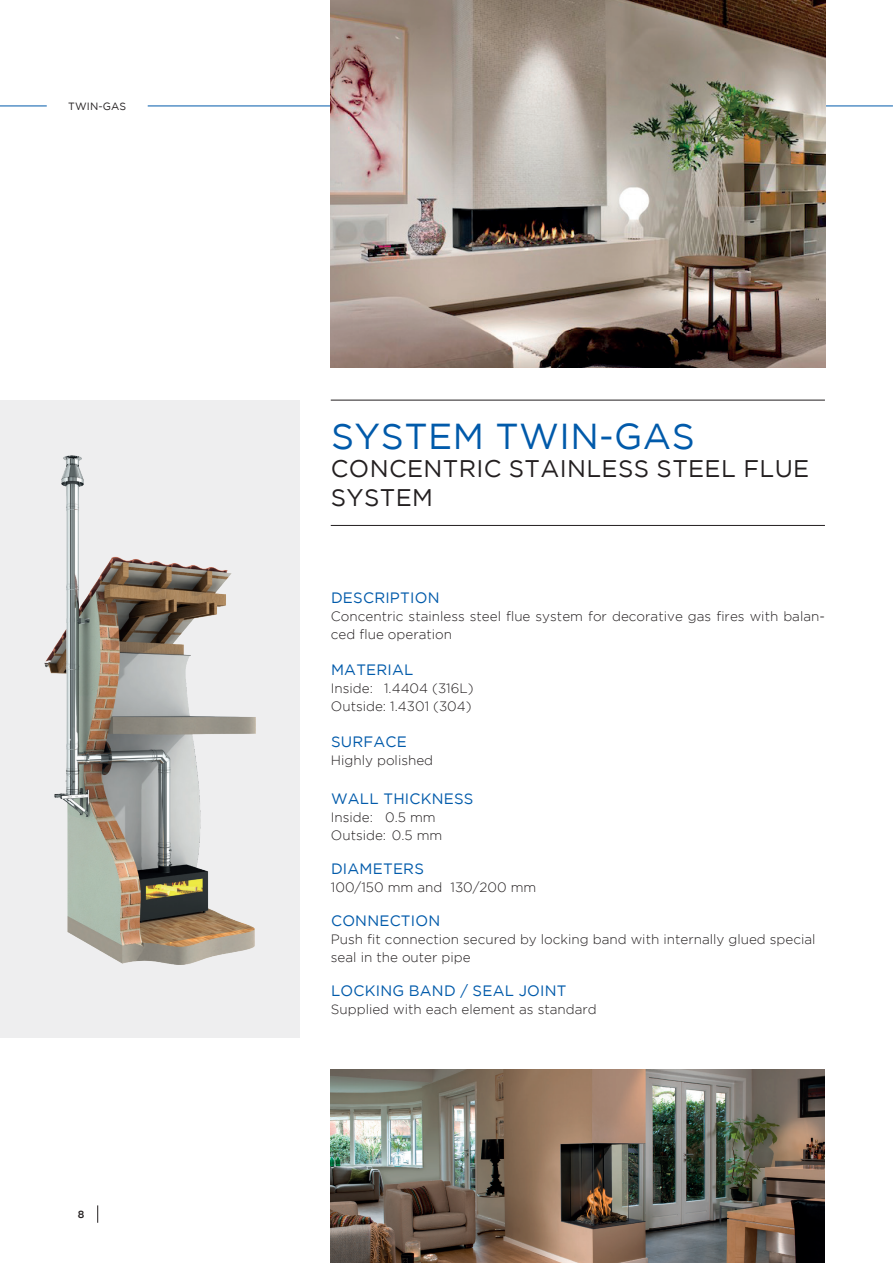
<style>
.page{position:relative;width:893px;height:1263px;background:#fff}
.page>*{position:absolute;margin:0;border:0;box-sizing:border-box;transform-origin:0 0}
.t1{font:36px "Gotham";letter-spacing:.015em;color:#015aaa}
.t2{font:24px/28.8px "Gotham";letter-spacing:.015em;color:#231f20}
.t3{font:15px "Gotham";letter-spacing:.015em;color:#015aaa}
.t4{font:300 13.5px/18px "Gotham";color:#231f20}
.t5{font:10.5px "Gotham";letter-spacing:.015em;color:#231f20}
.t6{font:500 10.5px "Gotham";color:#231f20}
</style>
<div class="page">
<hr style="left:892px;top:176px;width:1px;height:192px;background:#eeeeef">
<div style="left:0;top:400px;width:299px;height:637px;background:#eeeeef"></div>
<img style="left:331px;top:1069px;width:494px;height:194px">
<img style="left:44px;top:455px;width:211px;height:510px">
<hr style="left:331px;top:400px;width:494px;height:1px;background:#231f20">
<hr style="left:331px;top:525px;width:494px;height:1px;background:#231f20">
<hr style="left:0;top:106px;width:47px;height:1px;background:#015aaa">
<svg style="left:97px;top:1205px;width:1px;height:18px"></svg>
<hr style="left:148px;top:106px;width:745px;height:1px;background:#015aaa">
<img style="left:331px;top:0;width:494px;height:368px">
<p class="t5" style="left:68px;top:99px;width:60px">TWIN-GAS</p>
<p class="t6" style="left:78px;top:1208px;width:8px">8</p>
<h1 class="t1" style="left:331px;top:413px;width:365px">SYSTEM TWIN-GAS</h1>
<h2 class="t2" style="left:331px;top:454px;width:480px">CONCENTRIC STAINLESS STEEL FLUE<br>SYSTEM</h2>
<p class="t3" style="left:331px;top:588px;width:110px">DESCRIPTION</p>
<p class="t4" style="left:331px;top:607px;width:495px">Concentric stainless steel flue system for decorative gas fires with balan&shy;ced flue operation</p>
<p class="t3" style="left:331px;top:660px;width:84px">MATERIAL</p>
<p class="t4" style="left:331px;top:679px;width:144px">Inside: 1.4404 (316L)<br>Outside: 1.4301 (304)</p>
<p class="t3" style="left:331px;top:732px;width:77px">SURFACE</p>
<p class="t4" style="left:331px;top:751px;width:104px">Highly polished</p>
<p class="t3" style="left:331px;top:789px;width:144px">WALL THICKNESS</p>
<p class="t4" style="left:331px;top:808px;width:113px">Inside: 0.5 mm<br>Outside: 0.5 mm</p>
<p class="t3" style="left:331px;top:859px;width:94px">DIAMETERS</p>
<p class="t4" style="left:331px;top:878px;width:207px">100/150 mm and 130/200 mm</p>
<p class="t3" style="left:331px;top:911px;width:111px">CONNECTION</p>
<p class="t4" style="left:331px;top:930px;width:486px">Push fit connection secured by locking band with internally glued special seal in the outer pipe</p>
<p class="t3" style="left:331px;top:981px;width:237px">LOCKING BAND / SEAL JOINT</p>
<p class="t4" style="left:331px;top:1000px;width:267px">Supplied with each element as standard</p>
</div>
